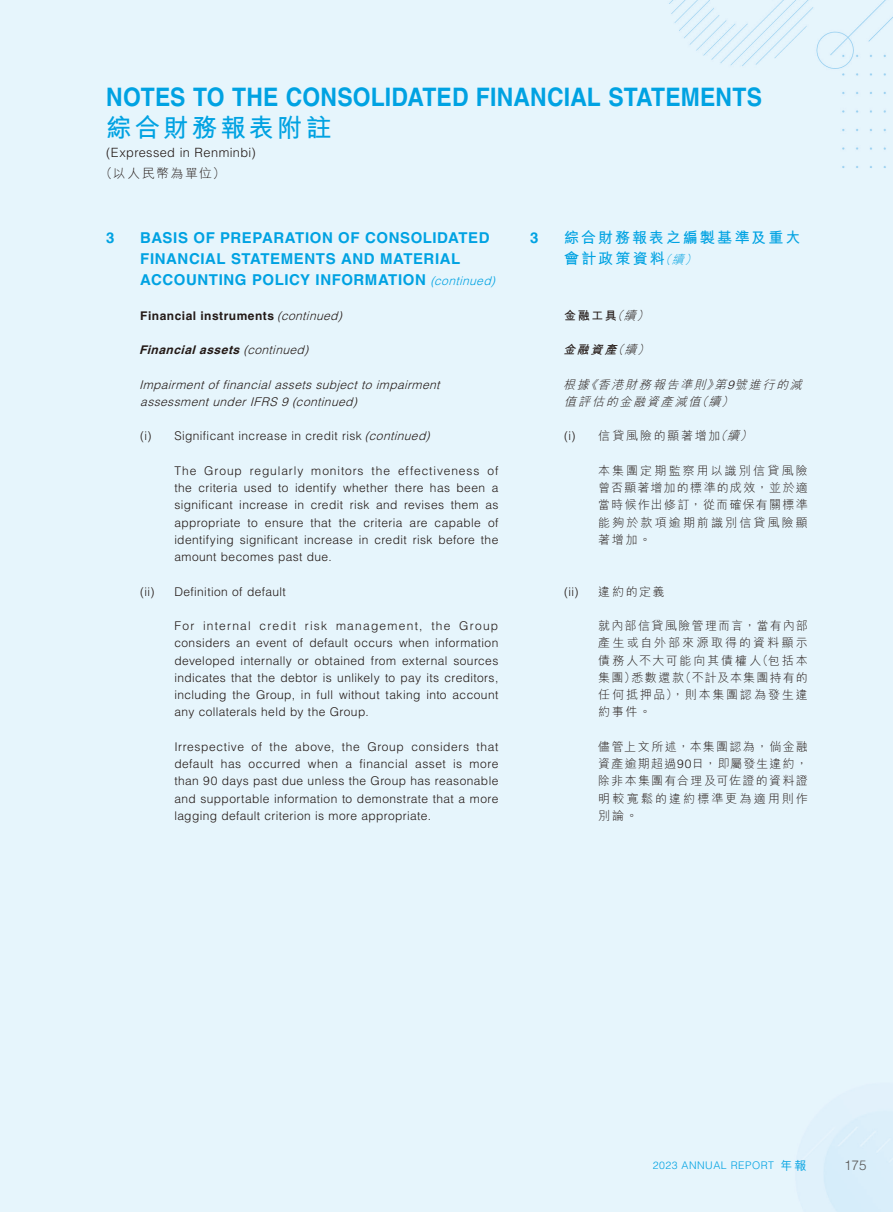
<style>
.page{position:relative;width:893px;height:1212px;background:#e6f5fc}
.page>*{position:absolute;margin:0;border:0;box-sizing:border-box;transform-origin:0 0}
.t1{font:700 25.5px "Helvetica LT Std";letter-spacing:.005em;color:#00a2e2;scale:.9 1}
.t2{font:700 25.5px "M Hei HK";letter-spacing:.12em;color:#00a2e2}
.t3{font:700 15px/21px "Helvetica LT Std";letter-spacing:.035em;color:#00a2e2}
.t4{font:700 15px/21px "M Hei HK";letter-spacing:.135em;color:#00a2e2}
.t5{font:300 13.5px "Helvetica LT Std";color:#595857}
.t6{font:300 12.75px "Helvetica LT Std";letter-spacing:.03em;color:#231916}
.t7{font:300 12.75px "M Hei HK";letter-spacing:.14em;color:#231916}
.t8{font:300 12px/17.2px "Helvetica LT Std";letter-spacing:.03em;color:#231916;text-align:justify}
.t9{font:300 12px/17.2px "M Hei HK";letter-spacing:.125em;color:#231916;text-align:justify}
.t10{font:italic 300 12px/17.2px "Helvetica LT Std";color:#231916}
.t11{font:italic 300 12px/17.2px "M Hei HK";color:#231916}
.t12{font:700 12px "Helvetica LT Std";letter-spacing:.04em;color:#231916}
.t13{font:italic 700 12px "Helvetica LT Std";color:#231916}
.t14{font:300 12px "M Hei HK";letter-spacing:.145em;color:#231916}
.t15{font:700 12px "M Hei HK";color:#231916}
.t16{font:italic 700 12px "M Hei HK";color:#231916}
.t17{font:300 10.5px "Helvetica LT Std";letter-spacing:.05em;color:#00a2e2}
.s1{font-weight:300;font-style:italic;font-size:12px}
.s2{font-weight:300;font-style:italic}
.s3{font-weight:300}
.s4{font-style:italic}
.s5{font-family:"Helvetica LT Std"}
.s6{font-family:"M Hei HK";font-weight:500;font-size:12px}
</style>
<div class="page">
<h1 class="t1" style="left:106px;top:81px;width:730px">NOTES TO THE CONSOLIDATED FINANCIAL STATEMENTS</h1>
<h1 class="t2" style="left:106px;top:109px;width:227px">綜合財務報表附註</h1>
<p class="t6" style="left:106px;top:145px;width:151px">(Expressed in Renminbi)</p>
<p class="t7" style="left:100px;top:167px;width:127px">（以人民幣為單位）</p>
<p class="t3" style="left:106px;top:227px;width:10px">3</p>
<p class="t3" style="left:140px;top:227px;width:360px">BASIS OF PREPARATION OF CONSOLIDATED<br>FINANCIAL STATEMENTS AND MATERIAL<br>ACCOUNTING POLICY INFORMATION <span class="s1">(continued)</span></p>
<p class="t12" style="left:140px;top:308px;width:207px">Financial instruments <span class="s2">(continued)</span></p>
<p class="t13" style="left:139px;top:342px;width:175px">Financialassets <span class="s3">(continued)</span></p>
<p class="t10" style="left:139px;top:376px;width:306px">Impairmentoffinancialassetssubjectto impairment assessmentunderIFRS 9 (continued)</p>
<p class="t8" style="left:140px;top:427px;width:295px">(i) Significant increase in credit risk <span class="s4">(continued)</span></p>
<p class="t8" style="left:174px;top:462px;width:326px">The Group regularly monitors the effectiveness of the criteria used to identify whether there has been a significant increase in credit risk and revises them as appropriate to ensure that the criteria are capable of identifying significant increase in credit risk before the amount becomes past due.</p>
<p class="t8" style="left:140px;top:582px;width:16px">(ii)</p>
<p class="t8" style="left:174px;top:582px;width:113px">Definition of default</p>
<p class="t8" style="left:174px;top:617px;width:326px">For internal credit risk management, the Group considers an event of default occurs when information developed internally or obtained from external sources indicates that the debtor is unlikely to pay its creditors, including the Group, in full without taking into account any collaterals held by the Group.</p>
<p class="t8" style="left:174px;top:738px;width:326px">Irrespective of the above, the Group considers that default has occurred when a financial asset is more than 90 days past due unless the Group has reasonable and supportable information to demonstrate that a more lagging default criterion is more appropriate.</p>
<p class="t3" style="left:530px;top:227px;width:10px">3</p>
<p class="t4" style="left:564px;top:226px;width:238px">綜合財務報表之編製基準及重大會計政策資料<span class="s1">（續）</span></p>
<p class="t15" style="left:564px;top:306px;width:89px">金融工具<span class="s2">（續）</span></p>
<p class="t16" style="left:563px;top:341px;width:91px">金融資產<span class="s3">（續）</span></p>
<p class="t11" style="left:563px;top:375px;width:244px">根據《香港財務報告準則》第<span class="s5">9</span>號進行的減值評估的金融資產減值（續）</p>
<p class="t14" style="left:564px;top:430px;width:192px"><span class="s5">(i)</span> 信貸風險的顯著增加<span class="s4">（續）</span></p>
<p class="t9" style="left:598px;top:462px;width:211px">本集團定期監察用以識別信貸風險曾否顯著增加的標準的成效，並於適當時候作出修訂，從而確保有關標準能夠於款項逾期前識別信貸風險顯著增加。</p>
<p class="t8" style="left:564px;top:582px;width:16px">(ii)</p>
<p class="t9" style="left:598px;top:582px;width:68px">違約的定義</p>
<p class="t9" style="left:598px;top:617px;width:211px">就內部信貸風險管理而言，當有內部產生或自外部來源取得的資料顯示債務人不大可能向其債權人（包括本集團）悉數還款（不計及本集團持有的任何抵押品），則本集團認為發生違約事件。</p>
<p class="t9" style="left:598px;top:737px;width:211px">儘管上文所述，本集團認為，倘金融資產逾期超過<span class="s5">90</span>日，即屬發生違約，除非本集團有合理及可佐證的資料證明較寬鬆的違約標準更為適用則作別論。</p>
<p class="t17" style="left:653px;top:1158px;width:155px">2023 ANNUAL REPORT <span class="s6">年報</span></p>
<p class="t5" style="left:844px;top:1156px;width:24px">175</p>
</div>
